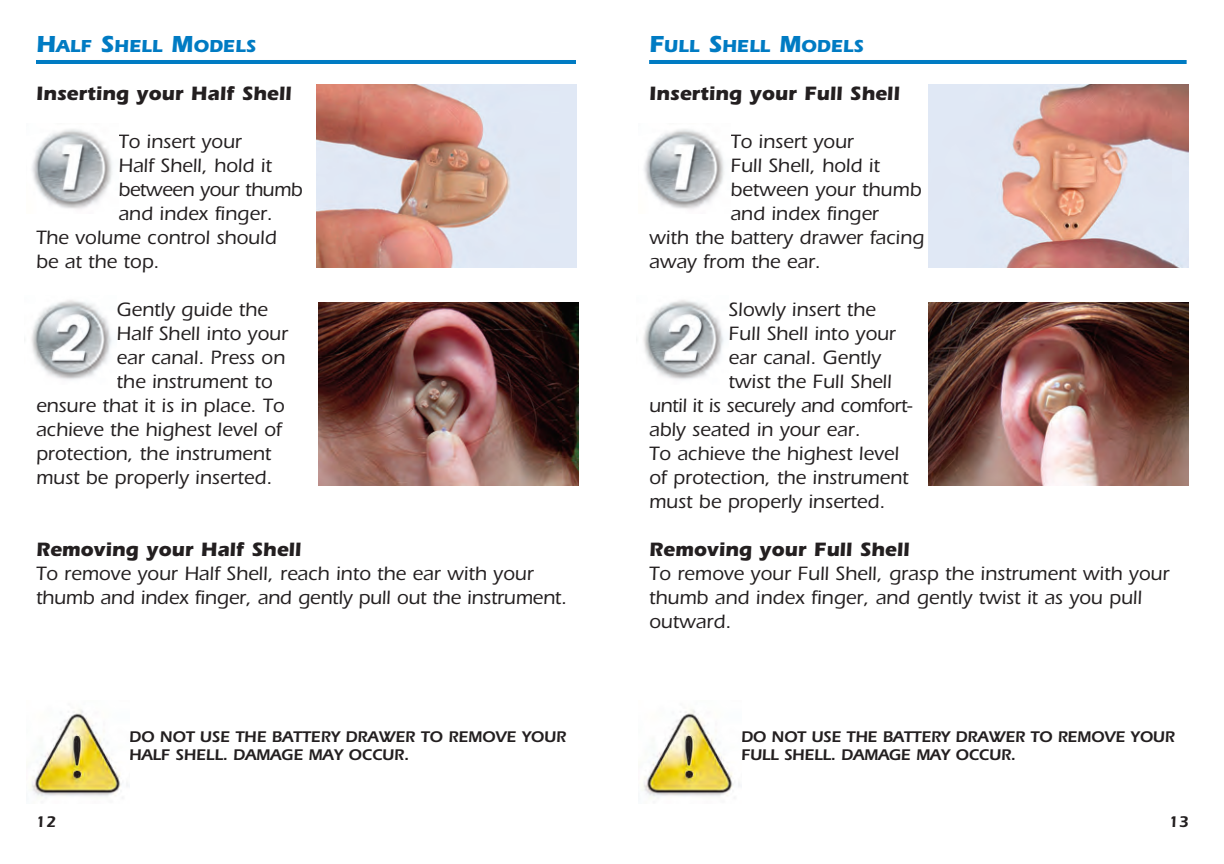
<style>
.page{position:relative;width:1224px;height:864px;background:#fff}
.page>*{position:absolute;margin:0;border:0;box-sizing:border-box;transform-origin:0 0}
.t1{font:500 20px/24px "ITC Eras Std";color:#231f20}
.t2{font:700 20px "ITC Eras Std";color:#231f20}
.t3{font:500 20px "ITC Eras Std";letter-spacing:-.02em;color:#231f20}
.t4{font:700 18px "ITC Eras Std";color:#007bc3}
.t5{font:600 16px "ITC Eras Std";letter-spacing:-.005em;color:#231f20}
.s1{font-size:24px}
</style>
<div class="page">
<hr style="left:649px;top:60px;width:538px;height:4px;background:#007bc3">
<hr style="left:36px;top:60px;width:540px;height:4px;background:#007bc3">
<img style="left:32px;top:129px;width:80px;height:81px">
<img style="left:24px;top:300px;width:88px;height:80px">
<img style="left:31px;top:709px;width:97px;height:88px">
<img style="left:643px;top:709px;width:97px;height:88px">
<img style="left:316px;top:84px;width:261px;height:183px">
<img style="left:318px;top:303px;width:261px;height:183px">
<img style="left:644px;top:129px;width:80px;height:81px">
<img style="left:636px;top:300px;width:88px;height:80px">
<img style="left:928px;top:84px;width:261px;height:183px">
<img style="left:928px;top:303px;width:261px;height:182px">
<p class="t4" style="left:36px;top:36px;width:221px"><span class="s1">H</span>ALF <span class="s1">S</span>HELL <span class="s1">M</span>ODELS</p>
<p class="t2" style="left:36px;top:82px;width:257px">Inserting your Half Shell</p>
<p class="t1" style="left:118px;top:130px;width:125px">To insert your</p>
<p class="t1" style="left:118px;top:154px;width:155px">Half Shell, hold it</p>
<p class="t3" style="left:118px;top:178px;width:186px">between your thumb</p>
<p class="t1" style="left:118px;top:202px;width:156px">and index finger.</p>
<p class="t1" style="left:36px;top:226px;width:242px">The volume control should</p>
<p class="t1" style="left:36px;top:250px;width:125px">be at the top.</p>
<p class="t1" style="left:117px;top:298px;width:153px">Gently guide the</p>
<p class="t1" style="left:117px;top:322px;width:173px">Half Shell into your</p>
<p class="t1" style="left:117px;top:346px;width:170px">ear canal. Press on</p>
<p class="t1" style="left:117px;top:370px;width:157px">the instrument to</p>
<p class="t1" style="left:36px;top:394px;width:250px">ensure that it is in place. To</p>
<p class="t1" style="left:36px;top:418px;width:247px">achieve the highest level of</p>
<p class="t1" style="left:36px;top:442px;width:237px">protection, the instrument</p>
<p class="t1" style="left:36px;top:466px;width:238px">must be properly inserted.</p>
<p class="t2" style="left:36px;top:538px;width:267px">Removing your Half Shell</p>
<p class="t1" style="left:36px;top:562px;width:532px">To remove your Half Shell, reach into the ear with your thumb and index finger, and gently pull out the instrument.</p>
<p class="t5" style="left:129px;top:728px;width:44px">DO NOT</p>
<p class="t5" style="left:200px;top:728px;width:11px">USE</p>
<p class="t5" style="left:236px;top:728px;width:12px">THE</p>
<p class="t5" style="left:272px;top:728px;width:11px">BATTERY</p>
<p class="t5" style="left:345px;top:728px;width:13px">DRAWER</p>
<p class="t5" style="left:421px;top:728px;width:40px">TO REMOVE</p>
<p class="t5" style="left:522px;top:728px;width:13px">YOUR</p>
<p class="t5" style="left:129px;top:746px;width:24px">HALF</p>
<p class="t5" style="left:176px;top:746px;width:19px">SHELL</p>
<p class="t5" style="left:223px;top:746px;width:36px">. DAMAGE</p>
<p class="t5" style="left:309px;top:746px;width:13px">MAY</p>
<p class="t5" style="left:348px;top:746px;width:12px">OCCUR</p>
<p class="t5" style="left:404px;top:746px;width:7px">.</p>
<p class="t4" style="left:649px;top:36px;width:216px"><span class="s1">F</span>ULL <span class="s1">S</span>HELL <span class="s1">M</span>ODELS</p>
<p class="t2" style="left:649px;top:82px;width:252px">Inserting your Full Shell</p>
<p class="t1" style="left:730px;top:130px;width:125px">To insert your</p>
<p class="t1" style="left:730px;top:154px;width:151px">Full Shell, hold it</p>
<p class="t1" style="left:730px;top:178px;width:193px">between your thumb</p>
<p class="t1" style="left:730px;top:202px;width:150px">and index finger</p>
<p class="t1" style="left:649px;top:226px;width:277px">with the battery drawer facing</p>
<p class="t1" style="left:649px;top:250px;width:173px">away from the ear.</p>
<p class="t1" style="left:729px;top:298px;width:149px">Slowly insert the</p>
<p class="t1" style="left:729px;top:322px;width:169px">Full Shell into your</p>
<p class="t1" style="left:729px;top:346px;width:154px">ear canal. Gently</p>
<p class="t1" style="left:729px;top:370px;width:165px">twist the Full Shell</p>
<p class="t3" style="left:649px;top:394px;width:265px">until it is securely and comfort-</p>
<p class="t1" style="left:649px;top:418px;width:213px">ably seated in your ear.</p>
<p class="t1" style="left:649px;top:442px;width:251px">To achieve the highest level</p>
<p class="t1" style="left:649px;top:466px;width:261px">of protection, the instrument</p>
<p class="t1" style="left:649px;top:490px;width:238px">must be properly inserted.</p>
<p class="t2" style="left:649px;top:538px;width:262px">Removing your Full Shell</p>
<p class="t1" style="left:649px;top:562px;width:522px">To remove your Full Shell, grasp the instrument with your thumb and index finger, and gently twist it as you pull outward.</p>
<p class="t5" style="left:741px;top:728px;width:43px">DO NOT</p>
<p class="t5" style="left:811px;top:728px;width:11px">USE</p>
<p class="t5" style="left:847px;top:728px;width:12px">THE</p>
<p class="t5" style="left:883px;top:728px;width:11px">BATTERY</p>
<p class="t5" style="left:956px;top:728px;width:13px">DRAWER</p>
<p class="t5" style="left:1030px;top:728px;width:40px">TO REMOVE</p>
<p class="t5" style="left:1131px;top:728px;width:13px">YOUR</p>
<p class="t5" style="left:741px;top:746px;width:20px">FULL</p>
<p class="t5" style="left:784px;top:746px;width:19px">SHELL</p>
<p class="t5" style="left:831px;top:746px;width:35px">. DAMAGE</p>
<p class="t5" style="left:916px;top:746px;width:13px">MAY</p>
<p class="t5" style="left:956px;top:746px;width:12px">OCCUR</p>
<p class="t5" style="left:1011px;top:746px;width:7px">.</p>
<p class="t5" style="left:36px;top:813px;width:22px">12</p>
<p class="t5" style="left:1169px;top:813px;width:22px">13</p>
</div>
